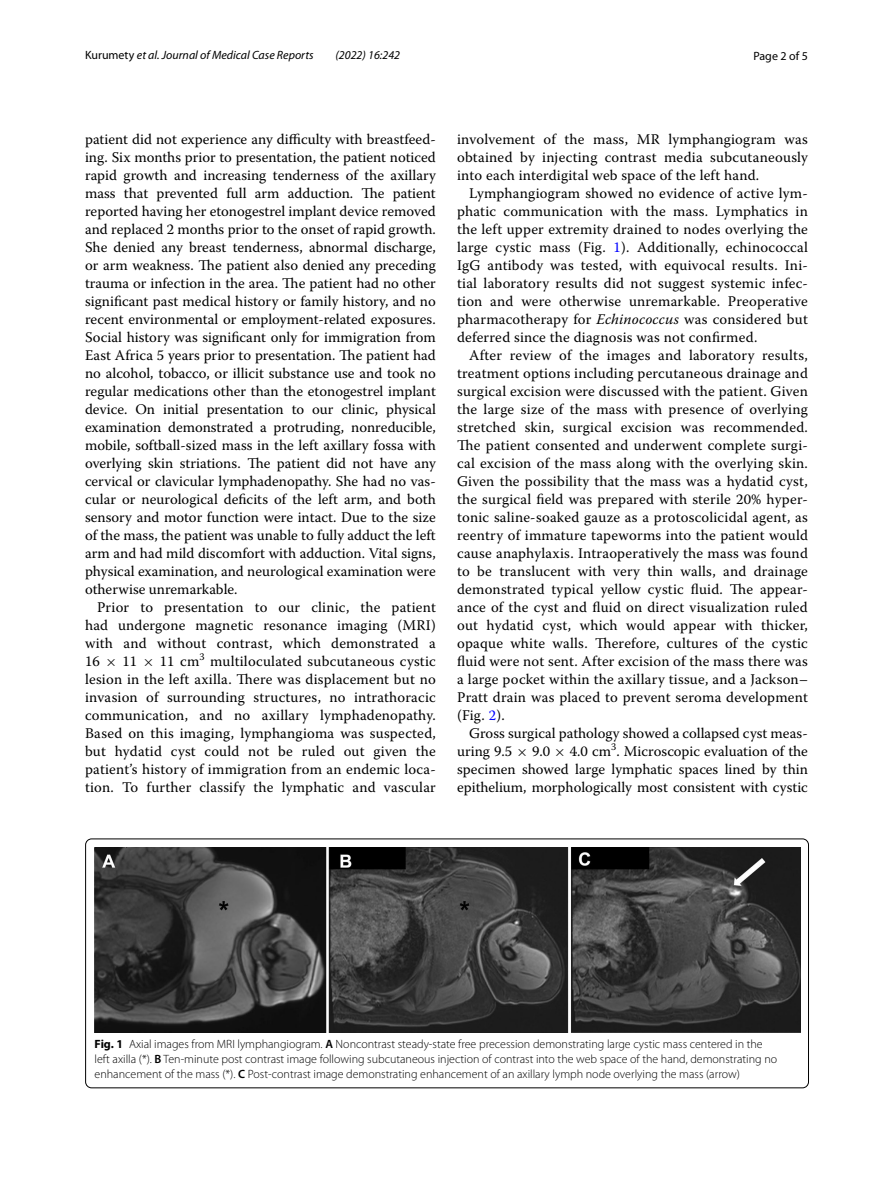
<style>
.page{position:relative;width:893px;height:1187px;background:#fff}
.page>*{position:absolute;margin:0;border:0;box-sizing:border-box;transform-origin:0 0}
.t1{font:14.7px/18px "Warnock Pro";letter-spacing:.015em;color:#000;text-align:justify}
.t2{font:300 12px/15px "Myriad Pro";color:#000}
.t3{font:italic 12px "Myriad Pro";color:#000}
.t4{font:12px "Myriad Pro";color:#000}
.s1{font-style:normal}
.s2{font-family:"MTSY"}
.s3{color:#00f}
.s4{font-style:italic}
.s5{font-weight:700}
.s6{font-weight:600}
</style>
<div class="page">
<img style="left:94px;top:847px;width:706px;height:185px">
<div style="left:85px;top:838px;width:724px;height:249px;border:1px solid #000;border-radius:6px"></div>
<p class="t3" style="left:85px;top:48px;width:230px"><span class="s1">Kurumety</span> et al. Journal of Medical Case Reports</p>
<p class="t3" style="left:335px;top:48px;width:66px">(2022) 16:242</p>
<p class="t4" style="left:753px;top:48px;width:56px">Page 2 of 5</p>
<p class="t1" style="left:85px;top:130px;width:352px">patient did not experience any difficulty with breastfeed&shy;ing. Six months prior to presentation, the patient noticed rapid growth and increasing tenderness of the axillary mass that prevented full arm adduction. The patient reported having her etonogestrel implant device removed and replaced 2 months prior to the onset of rapid growth.<br>She denied any breast tenderness, abnormal discharge, or arm weakness. The patient also denied any preceding trauma or infection in the area. The patient had no other significant past medical history or family history, and no recent environmental or employment-related exposures.<br>Social history was significant only for immigration from East Africa 5 years prior to presentation. The patient had no alcohol, tobacco, or illicit substance use and took no regular medications other than the etonogestrel implant device. On initial presentation to our clinic, physical examination demonstrated a protruding, nonreducible, mobile, softball-sized mass in the left axillary fossa with overlying skin striations. The patient did not have any cervical or clavicular lymphadenopathy. She had no vas&shy;cular or neurological deficits of the left arm, and both sensory and motor function were intact. Due to the size of the mass, the patient was unable to fully adduct the left arm and had mild discomfort with adduction. Vital signs, physical examination, and neurological examination were otherwise unremarkable.</p>
<p class="t1" style="left:85px;top:598px;width:352px;text-indent:12px">Prior to presentation to our clinic, the patient had undergone magnetic resonance imaging (MRI) with and without contrast, which demonstrated a 16 <span class="s2">×</span> 11 <span class="s2">×</span> 11 cm<sup>3</sup> multiloculated subcutaneous cystic lesion in the left axilla. There was displacement but no invasion of surrounding structures, no intrathoracic communication, and no axillary lymphadenopathy.<br>Based on this imaging, lymphangioma was suspected, but hydatid cyst could not be ruled out given the patient’s history of immigration from an endemic loca&shy;tion. To further classify the lymphatic and vascular</p>
<p class="t1" style="left:457px;top:130px;width:352px">involvement of the mass, MR lymphangiogram was obtained by injecting contrast media subcutaneously into each interdigital web space of the left hand.</p>
<p class="t1" style="left:457px;top:184px;width:352px;text-indent:12px">Lymphangiogram showed no evidence of active lym&shy;phatic communication with the mass. Lymphatics in the left upper extremity drained to nodes overlying the large cystic mass (Fig. <span class="s3">1</span>). Additionally, echinococcal IgG antibody was tested, with equivocal results. Ini&shy;tial laboratory results did not suggest systemic infec&shy;tion and were otherwise unremarkable. Preoperative pharmacotherapy for <span class="s4">Echinococcus</span> was considered but deferred since the diagnosis was not confirmed.</p>
<p class="t1" style="left:457px;top:346px;width:352px;text-indent:12px">After review of the images and laboratory results, treatment options including percutaneous drainage and surgical excision were discussed with the patient. Given the large size of the mass with presence of overlying stretched skin, surgical excision was recommended.<br>The patient consented and underwent complete surgi&shy;cal excision of the mass along with the overlying skin.<br>Given the possibility that the mass was a hydatid cyst, the surgical field was prepared with sterile 20% hyper&shy;tonic saline-soaked gauze as a protoscolicidal agent, as reentry of immature tapeworms into the patient would cause anaphylaxis. Intraoperatively the mass was found to be translucent with very thin walls, and drainage demonstrated typical yellow cystic fluid. The appear&shy;ance of the cyst and fluid on direct visualization ruled out hydatid cyst, which would appear with thicker, opaque white walls. Therefore, cultures of the cystic fluid were not sent. After excision of the mass there was a large pocket within the axillary tissue, and a Jackson– Pratt drain was placed to prevent seroma development (Fig. <span class="s3">2</span>).</p>
<p class="t1" style="left:457px;top:724px;width:352px;text-indent:12px">Gross surgical pathology showed a collapsed cyst meas&shy;uring 9.5 <span class="s2">×</span> 9.0 <span class="s2">×</span> 4.0 cm<sup>3</sup>. Microscopic evaluation of the specimen showed large lymphatic spaces lined by thin epithelium, morphologically most consistent with cystic</p>
<p class="t2" style="left:95px;top:1036px;width:684px"><span class="s5">Fig. 1</span> Axial images from MRI lymphangiogram. <span class="s6">A</span> Noncontrast steady-state free precession demonstrating large cystic mass centered in the left axilla (*). <span class="s6">B</span> Ten-minute post contrast image following subcutaneous injection of contrast into the web space of the hand, demonstrating no enhancement of the mass (*). <span class="s6">C</span> Post-contrast image demonstrating enhancement of an axillary lymph node overlying the mass (arrow)</p>
</div>
